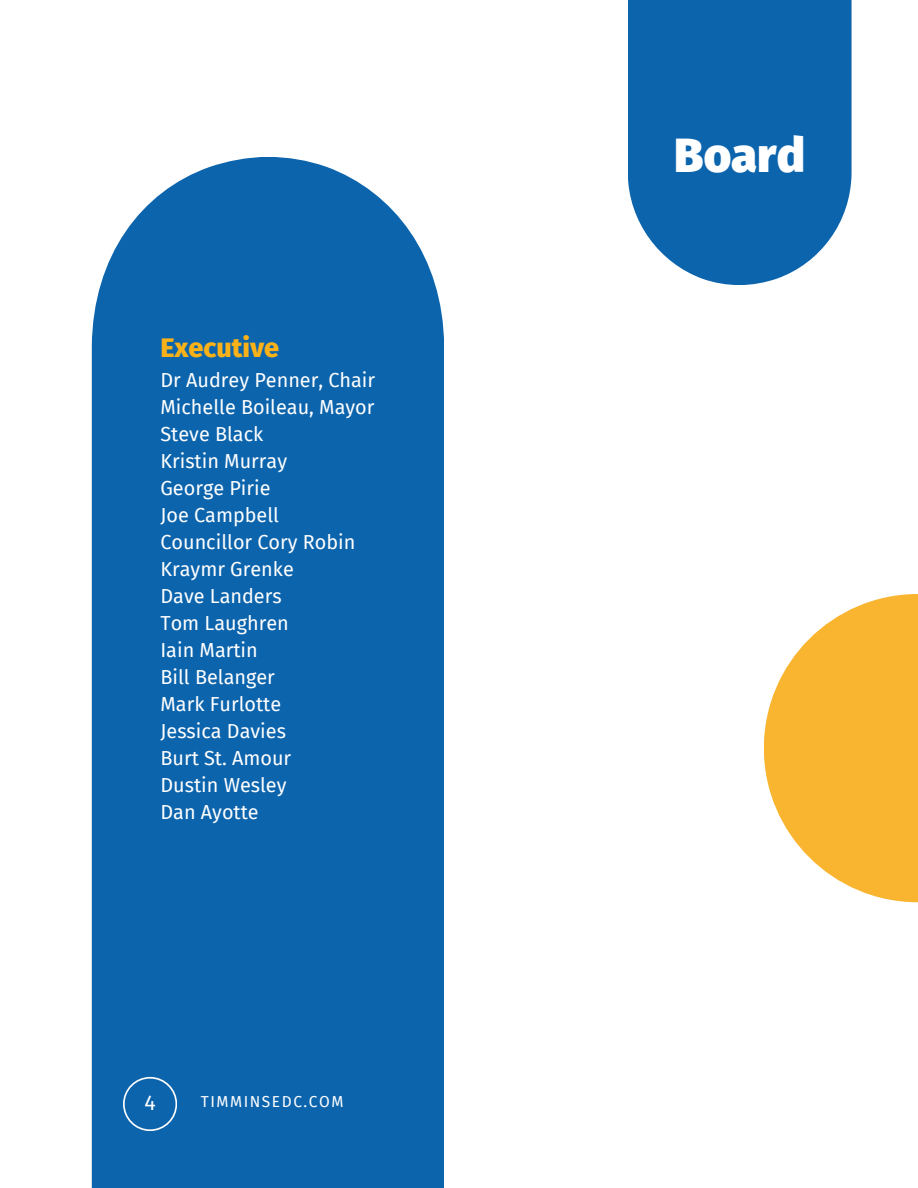
<style>
.page{position:relative;width:918px;height:1188px;background:#fff}
.page>*{position:absolute;margin:0;border:0;box-sizing:border-box;transform-origin:0 0}
.t1{font:900 47.25px "Fira Sans";color:#fff}
.t2{font:800 27px "Fira Sans";color:#fbb219}
.t3{font:21.15px "Fira Sans";color:#fff}
.t4{font:19.8px/27px "Fira Sans";color:#fff}
.t5{font:15.45px "Fira Sans";letter-spacing:.1em;color:#fff}
</style>
<div class="page">
<svg style="left:628px;top:0;width:224px;height:285px;background:#2071b4"></svg>
<div style="left:92px;top:157px;width:352px;height:1031px;background:#0c64ad"></div>
<svg style="left:764px;top:594px;width:154px;height:308px;fill:#f9b430"></svg>
<svg style="left:123px;top:1077px;width:54px;height:54px;background:#2272b4"></svg>
<h2 class="t2" style="left:160px;top:324px;width:120px">Executive</h2>
<p class="t4" style="left:160px;top:366px;width:216px">Dr Audrey Penner, Chair<br>Michelle Boileau, Mayor<br>Steve Black<br>Kristin Murray<br>George Pirie<br>Joe Campbell<br>Councillor Cory Robin<br>Kraymr Grenke<br>Dave Landers<br>Tom Laughren<br>Iain Martin<br>Bill Belanger<br>Mark Furlotte<br>Jessica Davies<br>Burt St. Amour<br>Dustin Wesley<br>Dan Ayotte</p>
<p class="t3" style="left:144px;top:1087px;width:13px">4</p>
<p class="t5" style="left:201px;top:1090px;width:144px">TIMMINSEDC.COM</p>
<h1 class="t1" style="left:674px;top:113px;width:132px">Board</h1>
</div>
